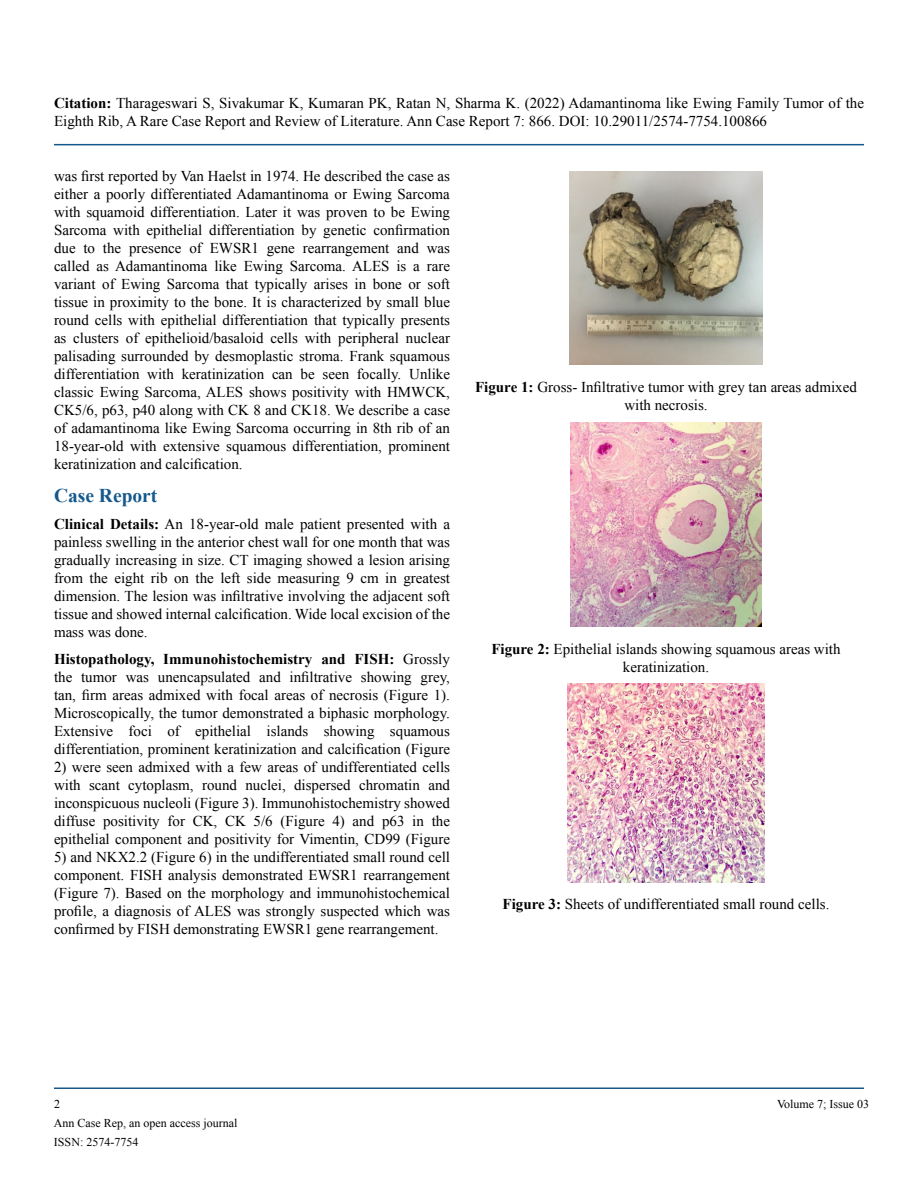
<style>
.page{position:relative;width:918px;height:1188px;background:#fff}
.page>*{position:absolute;margin:0;border:0;box-sizing:border-box;transform-origin:0 0}
.t1{font:700 19.5px "Times New Roman";color:#15588c}
.t2{font:15px/18px "Times New Roman";color:#000;text-align:justify}
.t3{font:12px/18.9px "Times New Roman";color:#000}
.s1{font-weight:700}
</style>
<div class="page">
<hr style="left:54px;top:144px;width:810px;height:1px;background:#15588c">
<hr style="left:54px;top:1088px;width:810px;height:1px;background:#15588c">
<img style="left:569px;top:171px;width:194px;height:194px">
<img style="left:570px;top:422px;width:192px;height:205px">
<img style="left:568px;top:684px;width:196px;height:198px">
<p class="t2" style="left:54px;top:94px;width:812px"><span class="s1">Citation:</span> Tharageswari S, Sivakumar K, Kumaran PK, Ratan N, Sharma K. (2022) Adamantinoma like Ewing Family Tumor of the<br>Eighth Rib, A Rare Case Report and Review of Literature. Ann Case Report 7: 866. DOI: 10.29011/2574-7754.100866</p>
<p class="t2" style="left:54px;top:167px;width:398px">was first reported by Van Haelst in 1974. He described the case as either a poorly differentiated Adamantinoma or Ewing Sarcoma with squamoid differentiation. Later it was proven to be Ewing Sarcoma with epithelial differentiation by genetic confirmation due to the presence of EWSR1 gene rearrangement and was called as Adamantinoma like Ewing Sarcoma. ALES is a rare variant of Ewing Sarcoma that typically arises in bone or soft tissue in proximity to the bone. It is characterized by small blue round cells with epithelial differentiation that typically presents as clusters of epithelioid/basaloid cells with peripheral nuclear palisading surrounded by desmoplastic stroma. Frank squamous differentiation with keratinization can be seen focally. Unlike classic Ewing Sarcoma, ALES shows positivity with HMWCK, CK5/6, p63, p40 along with CK 8 and CK18. We describe a case of adamantinoma like Ewing Sarcoma occurring in 8th rib of an 18-year-old with extensive squamous differentiation, prominent keratinization and calcification.</p>
<h1 class="t1" style="left:54px;top:482px;width:105px">Case Report</h1>
<p class="t2" style="left:54px;top:515px;width:398px"><span class="s1">Clinical Details:</span> An 18-year-old male patient presented with a painless swelling in the anterior chest wall for one month that was gradually increasing in size. CT imaging showed a lesion arising from the eight rib on the left side measuring 9 cm in greatest dimension. The lesion was infiltrative involving the adjacent soft tissue and showed internal calcification. Wide local excision of the mass was done.</p>
<p class="t2" style="left:54px;top:650px;width:398px"><span class="s1">Histopathology, Immunohistochemistry and FISH:</span> Grossly the tumor was unencapsulated and infiltrative showing grey, tan, firm areas admixed with focal areas of necrosis (Figure 1).<br>Microscopically, the tumor demonstrated a biphasic morphology.<br>Extensive foci of epithelial islands showing squamous differentiation, prominent keratinization and calcification (Figure</p>
<p class="t2" style="left:54px;top:758px;width:398px">2) were seen admixed with a few areas of undifferentiated cells with scant cytoplasm, round nuclei, dispersed chromatin and inconspicuous nucleoli (Figure 3). Immunohistochemistry showed diffuse positivity for CK, CK 5/6 (Figure 4) and p63 in the epithelial component and positivity for Vimentin, CD99 (Figure</p>
<p class="t2" style="left:54px;top:848px;width:398px">5) and NKX2.2 (Figure 6) in the undifferentiated small round cell component. FISH analysis demonstrated EWSR1 rearrangement (Figure 7). Based on the morphology and immunohistochemical profile, a diagnosis of ALES was strongly suspected which was confirmed by FISH demonstrating EWSR1 gene rearrangement.</p>
<p class="t2" style="left:475px;top:378px;width:383px;text-align:center"><span class="s1">Figure 1:</span> Gross- Infiltrative tumor with grey tan areas admixed with necrosis.</p>
<p class="t2" style="left:491px;top:639px;width:351px;text-align:center"><span class="s1">Figure 2:</span> Epithelial islands showing squamous areas with keratinization.</p>
<p class="t2" style="left:503px;top:895px;width:328px"><span class="s1">Figure 3:</span> Sheets of undifferentiated small round cells.</p>
<p class="t3" style="left:54px;top:1094px;width:7px">2</p>
<p class="t3" style="left:777px;top:1094px;width:94px">Volume 7; Issue 03</p>
<p class="t3" style="left:54px;top:1114px;width:185px">Ann Case Rep, an open access journal<br>ISSN: 2574-7754</p>
</div>
